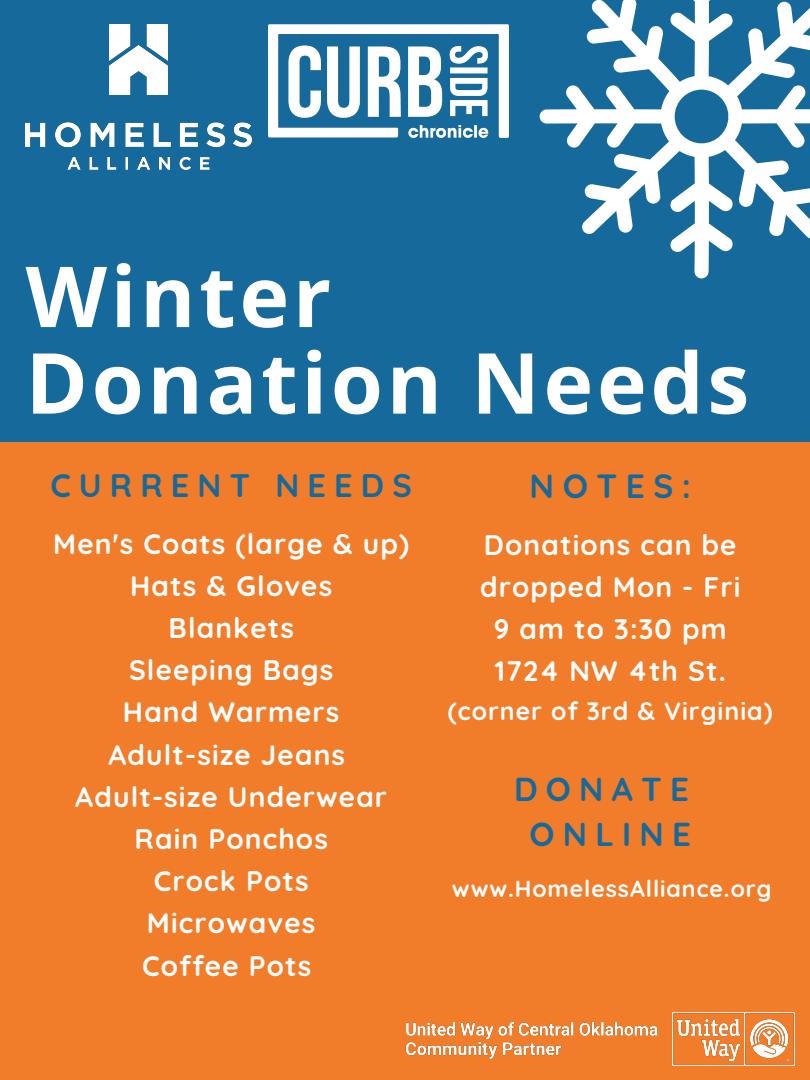
<style>
.page{position:relative;width:810px;height:1080px;background:#15699b}
.page>*{position:absolute;margin:0;border:0;box-sizing:border-box;transform-origin:0 0}
.t1{font:700 84.25px/86.6px "Open Sans";letter-spacing:.045em;color:#fff}
.t2{font:700 33.5px "Quicksand";letter-spacing:.25em;color:#15699b}
.t3{font:700 33.06px "Quicksand";letter-spacing:.25em;color:#15699b}
.t4{font:700 32.56px "Quicksand";letter-spacing:.25em;color:#15699b}
.t5{font:700 28.12px/42.2px "Quicksand";letter-spacing:.04em;color:#fff;text-align:center}
.t6{font:700 25px "Quicksand";letter-spacing:.04em;color:#fff}
.t7{font:700 23.19px "Quicksand";letter-spacing:.04em;color:#fff}
</style>
<div class="page">
<div style="left:0;top:442px;width:810px;height:638px;background:#f17c2a"></div>
<img style="left:405px;top:1012px;width:389px;height:53px">
<svg style="left:540px;top:0;width:270px;height:278px"></svg>
<img style="left:26px;top:24px;width:225px;height:146px">
<img style="left:269px;top:24px;width:240px;height:114px">
<p class="t1" style="left:26px;top:251px;width:725px">Winter<br>Donation Needs</p>
<p class="t4" style="left:50px;top:465px;width:363px">CURRENT NEEDS</p>
<p class="t5" style="left:53px;top:522px;width:357px">Men's Coats (large &amp; up)<br>Hats &amp; Gloves</p>
<p class="t5" style="left:168px;top:606px;width:127px">Blankets</p>
<p class="t5" style="left:129px;top:649px;width:206px">Sleeping Bags</p>
<p class="t5" style="left:123px;top:691px;width:218px">Hand Warmers</p>
<p class="t5" style="left:108px;top:733px;width:238px">Adult-size Jeans</p>
<p class="t5" style="left:75px;top:775px;width:313px">Adult-size Underwear</p>
<p class="t5" style="left:135px;top:817px;width:195px">Rain Ponchos</p>
<p class="t5" style="left:154px;top:860px;width:156px">Crock Pots</p>
<p class="t5" style="left:147px;top:902px;width:170px">Microwaves</p>
<p class="t5" style="left:142px;top:944px;width:171px">Coffee Pots</p>
<p class="t2" style="left:530px;top:465px;width:163px">NOTES:</p>
<p class="t5" style="left:480px;top:523px;width:262px;text-align:left">Donations can be dropped Mon - Fri</p>
<p class="t5" style="left:494px;top:608px;width:234px">9 am to 3:30 pm</p>
<p class="t5" style="left:495px;top:650px;width:232px">1724 NW 4th St.</p>
<p class="t6" style="left:448px;top:695px;width:326px">(corner of 3rd &amp; Virginia)</p>
<p class="t3" style="left:514px;top:768px;width:177px">DONATE</p>
<p class="t3" style="left:530px;top:813px;width:163px">ONLINE</p>
<p class="t7" style="left:452px;top:874px;width:321px">www.HomelessAlliance.org</p>
</div>
